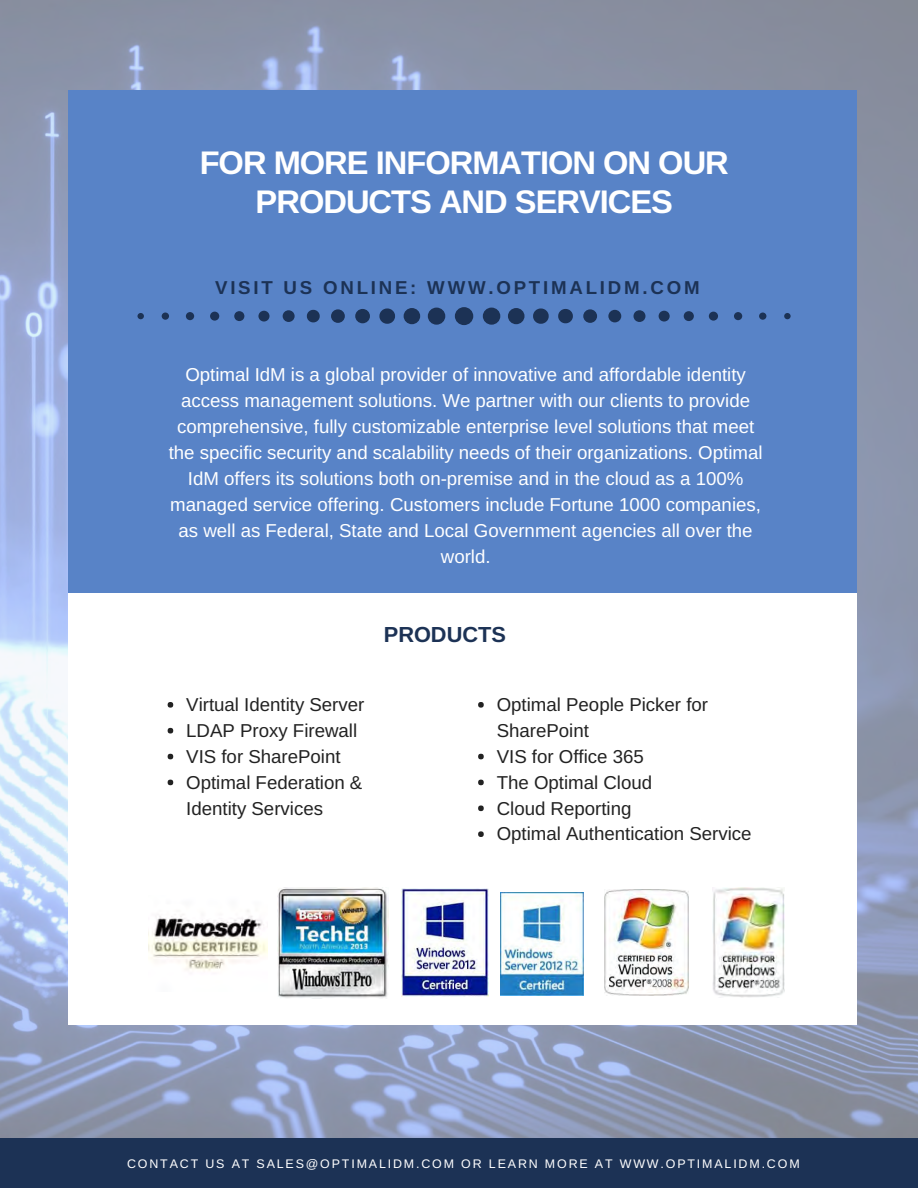
<style>
.page{position:relative;width:918px;height:1188px;background:#fff}
.page>*{position:absolute;margin:0;border:0;box-sizing:border-box;transform-origin:0 0}
.t1{font:700 32.7px/39.3px "Arimo";letter-spacing:-.03em;color:#fff;text-align:center}
.t2{font:700 21.75px "Arimo";color:#1c3255}
.t3{font:18.75px/25.8px "Arimo";color:#fff;text-align:center}
.t4{font:18.75px/25.8px "Arimo";color:#222}
.t5{font:700 18.75px "Arimo";letter-spacing:.15em;color:#1c3255}
.t6{font:12.45px "Arimo";letter-spacing:.15em;color:#fff}
</style>
<div class="page">
<img style="left:0;top:0;width:918px;height:1138px">
<div style="left:69px;top:584px;width:788px;height:441px;background:#fff"></div>
<div style="left:69px;top:90px;width:788px;height:503px;background:#5883c7"></div>
<div style="left:0;top:1138px;width:918px;height:50px;background:#1c3255"></div>
<div style="left:455px;top:307px;width:18px;height:18px;background:#1c3255;border-radius:50%"></div>
<div style="left:483px;top:308px;width:17px;height:17px;background:#1c3255;border-radius:50%"></div>
<div style="left:508px;top:308px;width:17px;height:16px;background:#1c3255;border-radius:50%"></div>
<svg style="left:533px;top:308px;width:16px;height:16px"></svg>
<svg style="left:558px;top:309px;width:15px;height:14px"></svg>
<div style="left:583px;top:309px;width:14px;height:14px;background:#1c3255;border-radius:50%"></div>
<div style="left:608px;top:310px;width:13px;height:12px;background:#1c3255;border-radius:50%"></div>
<svg style="left:634px;top:310px;width:11px;height:12px"></svg>
<svg style="left:659px;top:311px;width:11px;height:11px"></svg>
<svg style="left:684px;top:311px;width:10px;height:10px"></svg>
<div style="left:709px;top:312px;width:9px;height:9px;background:#1c3255;border-radius:50%"></div>
<div style="left:734px;top:312px;width:8px;height:8px;background:#1c3255;border-radius:50%"></div>
<div style="left:759px;top:313px;width:7px;height:7px;background:#1c3255;border-radius:50%"></div>
<div style="left:784px;top:313px;width:7px;height:6px;background:#1c3255;border-radius:50%"></div>
<div style="left:428px;top:308px;width:17px;height:17px;background:#1c3255;border-radius:50%"></div>
<div style="left:404px;top:308px;width:16px;height:16px;background:#1c3255;border-radius:50%"></div>
<svg style="left:379px;top:308px;width:16px;height:16px"></svg>
<div style="left:355px;top:309px;width:15px;height:14px;background:#1c3255;border-radius:50%"></div>
<div style="left:331px;top:309px;width:14px;height:14px;background:#1c3255;border-radius:50%"></div>
<svg style="left:307px;top:310px;width:13px;height:12px"></svg>
<div style="left:283px;top:310px;width:12px;height:12px;background:#1c3255;border-radius:50%"></div>
<div style="left:258px;top:311px;width:12px;height:11px;background:#1c3255;border-radius:50%"></div>
<svg style="left:234px;top:311px;width:10px;height:10px"></svg>
<div style="left:210px;top:312px;width:9px;height:9px;background:#1c3255;border-radius:50%"></div>
<div style="left:186px;top:312px;width:8px;height:8px;background:#1c3255;border-radius:50%"></div>
<div style="left:162px;top:313px;width:7px;height:7px;background:#1c3255;border-radius:50%"></div>
<div style="left:137px;top:313px;width:7px;height:6px;background:#1c3255;border-radius:50%"></div>
<img style="left:712px;top:888px;width:72px;height:110px">
<img style="left:501px;top:892px;width:83px;height:104px">
<img style="left:402px;top:889px;width:86px;height:108px">
<img style="left:278px;top:888px;width:110px;height:111px">
<img style="left:148px;top:910px;width:120px;height:61px">
<svg style="left:168px;top:702px;width:5px;height:6px"></svg>
<svg style="left:168px;top:728px;width:5px;height:6px"></svg>
<svg style="left:168px;top:754px;width:5px;height:5px"></svg>
<svg style="left:168px;top:780px;width:5px;height:5px"></svg>
<svg style="left:478px;top:702px;width:6px;height:6px"></svg>
<svg style="left:478px;top:754px;width:6px;height:5px"></svg>
<svg style="left:478px;top:780px;width:6px;height:5px"></svg>
<svg style="left:478px;top:806px;width:6px;height:5px"></svg>
<svg style="left:478px;top:831px;width:6px;height:6px"></svg>
<img style="left:604px;top:890px;width:84px;height:106px">
<h1 class="t1" style="left:200px;top:143px;width:531px">FOR MORE INFORMATION ON OUR<br>PRODUCTS AND SERVICES</h1>
<p class="t5" style="left:215px;top:277px;width:486px">VISIT US ONLINE: WWW.OPTIMALIDM.COM</p>
<p class="t3" style="left:169px;top:362px;width:595px">Optimal IdM is a global provider of innovative and affordable identity access management solutions. We partner with our clients to provide comprehensive, fully customizable enterprise level solutions that meet the specific security and scalability needs of their organizations. Optimal IdM offers its solutions both on-premise and in the cloud as a 100% managed service offering. Customers include Fortune 1000 companies, as well as Federal, State and Local Government agencies all over the world.</p>
<p class="t2" style="left:384px;top:623px;width:124px">PRODUCTS</p>
<p class="t4" style="left:186px;top:692px;width:180px">Virtual Identity Server<br>LDAP Proxy Firewall<br>VIS for SharePoint<br>Optimal Federation &amp;<br>Identity Services</p>
<p class="t4" style="left:497px;top:692px;width:256px">Optimal People Picker for<br>SharePoint<br>VIS for Office 365<br>The Optimal Cloud<br>Cloud Reporting<br>Optimal Authentication Service</p>
<p class="t6" style="left:127px;top:1156px;width:674px">CONTACT US AT SALES@OPTIMALIDM.COM OR LEARN MORE AT WWW.OPTIMALIDM.COM</p>
</div>
